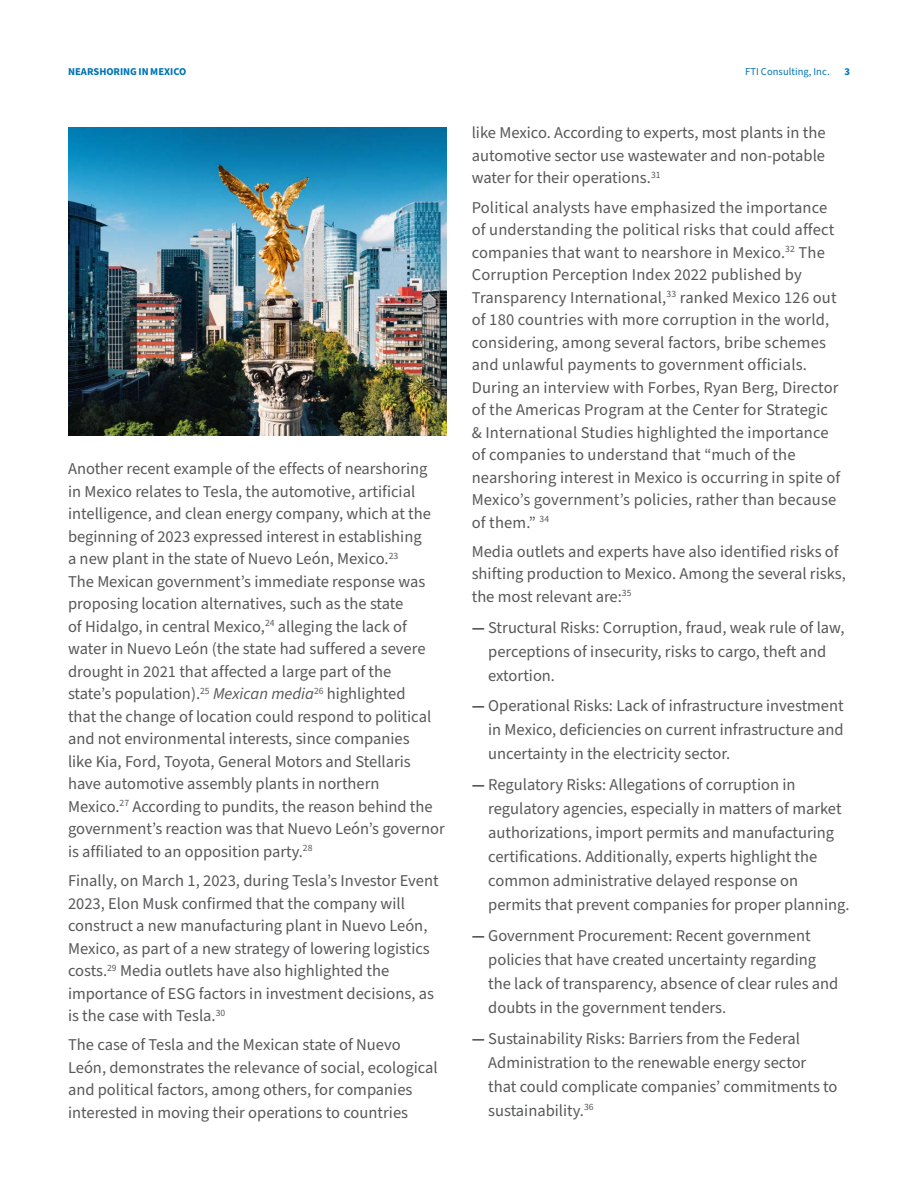
<style>
.page{position:relative;width:918px;height:1188px;background:#fff}
.page>*{position:absolute;margin:0;border:0;box-sizing:border-box;transform-origin:0 0}
.Body_Copy{font:16.5px/22.5px "Source Sans Pro";color:#57585a}
.t1{font:700 10.5px "Source Sans Pro";color:#0075b6}
.t2{font:10.5px "Source Sans Pro";letter-spacing:.005em;color:#0075b6}
.s1{font-style:italic}
.s2{font-weight:700}
</style>
<div class="page">
<img style="left:68px;top:128px;width:378px;height:307px">
<p class="t1" style="left:68px;top:64px;width:120px">NEARSHORING IN MEXICO</p>
<p class="t2" style="left:745px;top:64px;width:86px">FTI Consulting, Inc.</p>
<p class="t1" style="left:844px;top:64px;width:7px">3</p>
<p class="Body_Copy" style="left:68px;top:458px;width:378px">Another recent example of the effects of nearshoring in Mexico relates to Tesla, the automotive, artificial intelligence, and clean energy company, which at the beginning of 2023 expressed interest in establishing<br>a new plant in the state of Nuevo León, Mexico.<sup>23<br></sup>The Mexican government’s immediate response was proposing location alternatives, such as the state<br>of Hidalgo, in central Mexico,<sup>24</sup> alleging the lack of water in Nuevo León (the state had suffered a severe drought in 2021 that affected a large part of the<br>state’s population).<sup>25</sup> <span class="s1">Mexican media</span><sup>26</sup> highlighted<br>that the change of location could respond to political and not environmental interests, since companies<br>like Kia, Ford, Toyota, General Motors and Stellaris have automotive assembly plants in northern Mexico.<sup>27</sup> According to pundits, the reason behind the government’s reaction was that Nuevo León’s governor is affiliated to an opposition party.<sup>28</sup></p>
<p class="Body_Copy" style="left:68px;top:870px;width:372px">Finally, on March 1, 2023, during Tesla’s Investor Event 2023, Elon Musk confirmed that the company will construct a new manufacturing plant in Nuevo León, Mexico, as part of a new strategy of lowering logistics costs.<sup>29</sup> Media outlets have also highlighted the importance of ESG factors in investment decisions, as is the case with Tesla.<sup>30</sup></p>
<p class="Body_Copy" style="left:68px;top:1034px;width:371px">The case of Tesla and the Mexican state of Nuevo León, demonstrates the relevance of social, ecological and political factors, among others, for companies interested in moving their operations to countries</p>
<p class="Body_Copy" style="left:472px;top:122px;width:355px;text-align:justify">like Mexico. According to experts, most plants in the automotive sector use wastewater and non-potable water for their operations.<sup>31</sup></p>
<p class="Body_Copy" style="left:472px;top:196px;width:370px">Political analysts have emphasized the importance of understanding the political risks that could affect companies that want to nearshore in Mexico.<sup>32</sup> The Corruption Perception Index 2022 published by Transparency International,<sup>33</sup> ranked Mexico 126 out of 180 countries with more corruption in the world, considering, among several factors, bribe schemes and unlawful payments to government officials.<br>During an interview with Forbes, Ryan Berg, Director of the Americas Program at the Center for Strategic &amp; International Studies highlighted the importance of companies to understand that “much of the nearshoring interest in Mexico is occurring in spite of Mexico’s government’s policies, rather than because of them.” <sup>34</sup></p>
<p class="Body_Copy" style="left:472px;top:541px;width:376px">Media outlets and experts have also identified risks of shifting production to Mexico. Among the several risks, the most relevant are:<sup>35</sup></p>
<p class="Body_Copy" style="left:488px;top:616px;width:358px;line-height:24px;text-indent:-16px"><span class="s2">—</span> Structural Risks: Corruption, fraud, weak rule of law, perceptions of insecurity, risks to cargo, theft and extortion.</p>
<p class="Body_Copy" style="left:488px;top:694px;width:357px;line-height:24px;text-align:justify;text-indent:-16px"><span class="s2">—</span> Operational Risks: Lack of infrastructure investment in Mexico, deficiencies on current infrastructure and uncertainty in the electricity sector.</p>
<p class="Body_Copy" style="left:488px;top:773px;width:363px;line-height:24px;text-indent:-16px"><span class="s2">—</span> Regulatory Risks: Allegations of corruption in regulatory agencies, especially in matters of market authorizations, import permits and manufacturing certifications. Additionally, experts highlight the common administrative delayed response on permits that prevent companies for proper planning.</p>
<p class="Body_Copy" style="left:488px;top:924px;width:352px;line-height:24px;text-indent:-16px"><span class="s2">—</span> Government Procurement: Recent government policies that have created uncertainty regarding the lack of transparency, absence of clear rules and doubts in the government tenders.</p>
<p class="Body_Copy" style="left:488px;top:1027px;width:351px;line-height:24px;text-indent:-16px"><span class="s2">—</span> Sustainability Risks: Barriers from the Federal Administration to the renewable energy sector that could complicate companies’ commitments to sustainability.<sup>36</sup></p>
</div>
